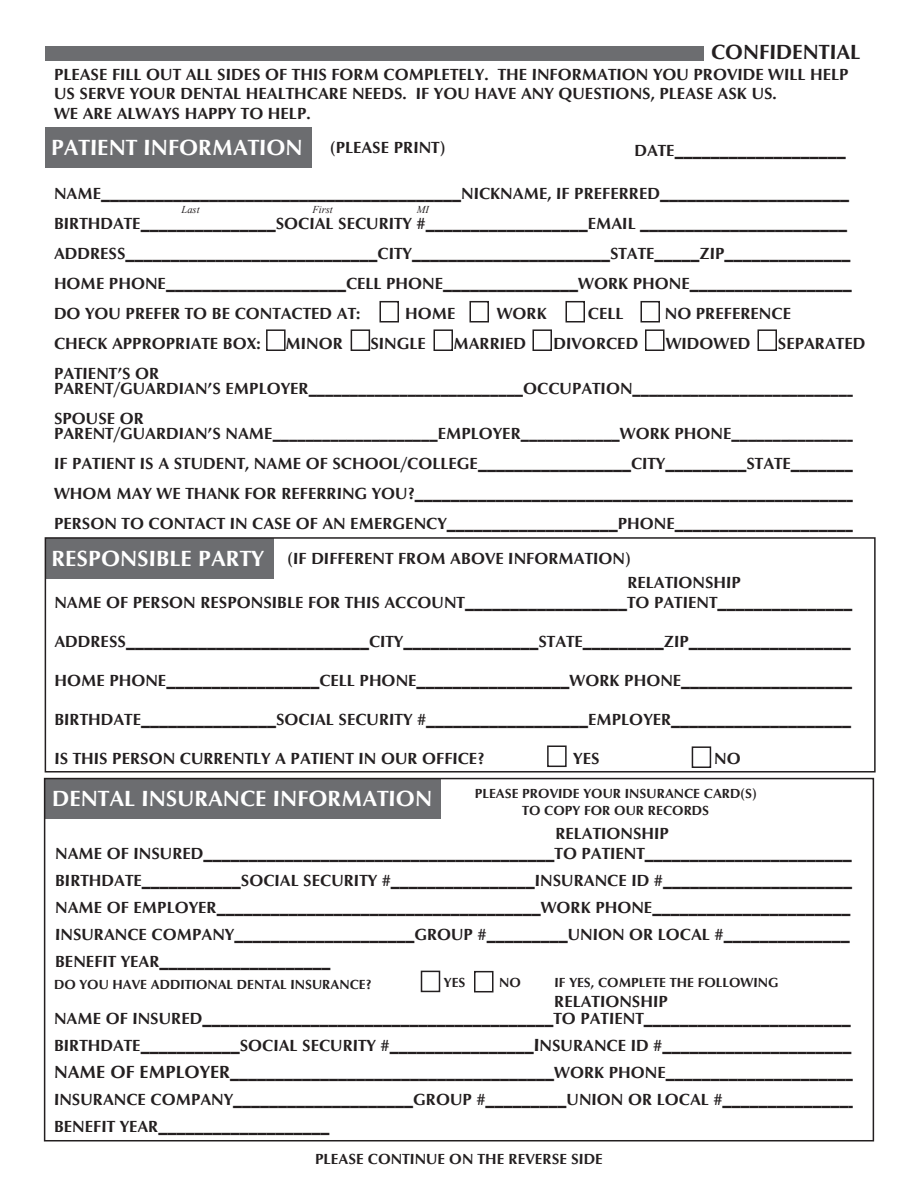
<style>
.page{position:relative;width:918px;height:1188px;background:#fff}
.page>*{position:absolute;margin:0;border:0;box-sizing:border-box;transform-origin:0 0}
.t1{font:700 22.5px "Optimum";color:#fff}
.t2{font:700 21px "Optimum";color:#231f20}
.t3{font:700 18px/27px "Optimum";color:#231f20}
.t4{font:700 16.5px/19.8px "Optimum";color:#231f20}
.t5{font:700 15px "Optimum";color:#231f20}
.t6{font:700 13.5px/16.2px "Optimum";color:#231f20;text-align:center}
.t7{font:italic 10.5px "Times New Roman";color:#231f20}
.s1{font-size:16.5px}
.s2{font-size:18px}
.s3{font-size:22.5px;color:#fff}
</style>
<div class="page">
<div style="left:45px;top:128px;width:266px;height:40px;background:#6c6d70"></div>
<div style="left:45px;top:46px;width:659px;height:16px;background:#6c6d70"></div>
<div style="left:380px;top:301px;width:19px;height:21px;border:2px solid #231f20"></div>
<div style="left:470px;top:301px;width:19px;height:21px;border:2px solid #231f20"></div>
<div style="left:566px;top:301px;width:19px;height:21px;border:2px solid #231f20"></div>
<div style="left:640px;top:301px;width:20px;height:21px;border:2px solid #231f20"></div>
<div style="left:266px;top:329px;width:20px;height:22px;border:2px solid #231f20"></div>
<div style="left:351px;top:329px;width:19px;height:22px;border:2px solid #231f20"></div>
<div style="left:434px;top:329px;width:19px;height:22px;border:2px solid #231f20"></div>
<div style="left:532px;top:329px;width:20px;height:22px;border:2px solid #231f20"></div>
<div style="left:645px;top:329px;width:19px;height:22px;border:2px solid #231f20"></div>
<div style="left:758px;top:329px;width:19px;height:22px;border:2px solid #231f20"></div>
<div style="left:45px;top:778px;width:396px;height:41px;background:#6c6d70"></div>
<div style="left:45px;top:538px;width:229px;height:41px;background:#6c6d70"></div>
<div style="left:547px;top:745px;width:20px;height:22px;border:2px solid #231f20"></div>
<div style="left:692px;top:746px;width:19px;height:22px;border:2px solid #231f20"></div>
<div style="left:421px;top:971px;width:19px;height:21px;border:2px solid #231f20"></div>
<div style="left:474px;top:971px;width:20px;height:21px;border:2px solid #231f20"></div>
<div style="left:45px;top:537px;width:831px;height:236px;border:2px solid #231f20"></div>
<div style="left:44px;top:778px;width:830px;height:363px;border:2px solid #231f20"></div>
<p class="t2" style="left:711px;top:40px;width:151px">CONFIDENTIAL</p>
<p class="t4" style="left:54px;top:64px;width:796px">PLEASE FILL OUT ALL SIDES OF THIS FORM COMPLETELY. THE INFORMATION YOU PROVIDE WILL HELP<br>US SERVE YOUR DENTAL HEALTHCARE NEEDS. IF YOU HAVE ANY QUESTIONS, PLEASE ASK US.<br>WE ARE ALWAYS HAPPY TO HELP.</p>
<p class="t4" style="left:330px;top:137px;width:117px">(PLEASE PRINT)</p>
<p class="t1" style="left:51px;top:134px;width:253px">PATIENT INFORMATION</p>
<p class="t3" style="left:634px;top:136px;width:213px"><span class="s1">DATE</span>___________________</p>
<p class="t3" style="left:54px;top:178px;width:799px;line-height:30px"><span class="s1">NAME</span>________________________________________<span class="s1">NICKNAME, IF PREFERRED</span>_____________________ <span class="s1">BIRTHDATE</span>_______________<span class="s1">SOCIAL SECURITY #</span>__________________<span class="s1">EMAIL</span> _______________________ <span class="s1">ADDRESS</span>____________________________<span class="s1">CITY</span>______________________<span class="s1">STATE</span>_____<span class="s1">ZIP</span>______________ <span class="s1">HOME PHONE</span>____________________<span class="s1">CELL PHONE</span>_______________<span class="s1">WORK PHONE</span>__________________</p>
<p class="t4" style="left:54px;top:304px;width:308px">DO YOU PREFER TO BE CONTACTED AT:</p>
<p class="t4" style="left:405px;top:304px;width:52px">HOME</p>
<p class="t4" style="left:497px;top:304px;width:52px">WORK</p>
<p class="t4" style="left:588px;top:304px;width:37px">CELL</p>
<p class="t4" style="left:665px;top:304px;width:128px">NO PREFERENCE</p>
<p class="t4" style="left:54px;top:334px;width:208px">CHECK APPROPRIATE BOX:</p>
<p class="t4" style="left:286px;top:334px;width:59px">MINOR</p>
<p class="t4" style="left:370px;top:334px;width:57px">SINGLE</p>
<p class="t4" style="left:453px;top:334px;width:74px">MARRIED</p>
<p class="t4" style="left:554px;top:334px;width:86px">DIVORCED</p>
<p class="t4" style="left:666px;top:334px;width:86px">WIDOWED</p>
<p class="t4" style="left:778px;top:334px;width:89px">SEPARATED</p>
<p class="t4" style="left:54px;top:366px;width:803px;line-height:15px">PATIENT’S OR<br>PARENT/GUARDIAN’S EMPLOYER__________________________OCCUPATION___________________________</p>
<p class="t4" style="left:54px;top:411px;width:803px;line-height:15px">SPOUSE OR<br>PARENT/GUARDIAN’S NAME____________________EMPLOYER____________WORK PHONE_______________</p>
<p class="t4" style="left:54px;top:454px;width:801px">IF PATIENT IS A STUDENT, NAME OF SCHOOL/COLLEGE<span class="s2">_________________</span>CITY<span class="s2">_________</span>STATE<span class="s2">_______</span></p>
<p class="t3" style="left:54px;top:480px;width:803px"><span class="s1">WHOM MAY WE THANK FOR REFERRING YOU?</span>_________________________________________________</p>
<p class="t4" style="left:54px;top:514px;width:802px">PERSON TO CONTACT IN CASE OF AN EMERGENCY<span class="s2">___________________</span>PHONE<span class="s2">____________________</span></p>
<p class="t7" style="left:182px;top:202px;width:20px">Last</p>
<p class="t7" style="left:312px;top:202px;width:22px">First</p>
<p class="t7" style="left:417px;top:202px;width:14px">MI</p>
<p class="t4" style="left:51px;top:548px;width:581px"><span class="s3">RESPONSIBLE PARTY</span> (IF DIFFERENT FROM ABOVE INFORMATION)</p>
<p class="t4" style="left:627px;top:573px;width:115px">RELATIONSHIP</p>
<p class="t4" style="left:54px;top:592px;width:800px">NAME OF PERSON RESPONSIBLE FOR THIS ACCOUNT<span class="s2">__________________</span>TO PATIENT<span class="s2">_______________</span></p>
<p class="t3" style="left:54px;top:621px;width:799px;line-height:39px;text-align:justify"><span class="s1">ADDRESS</span>___________________________<span class="s1">CITY</span>_______________<span class="s1">STATE</span>_________<span class="s1">ZIP</span>__________________ <span class="s1">HOME PHONE</span>_________________<span class="s1">CELL PHONE</span>_________________<span class="s1">WORK PHONE</span>___________________ <span class="s1">BIRTHDATE</span>_______________<span class="s1">SOCIAL SECURITY #</span>__________________<span class="s1">EMPLOYER</span>____________________</p>
<p class="t4" style="left:54px;top:748px;width:432px">IS THIS PERSON CURRENTLY A PATIENT IN OUR OFFICE?</p>
<p class="t4" style="left:573px;top:748px;width:28px">YES</p>
<p class="t4" style="left:714px;top:748px;width:28px">NO</p>
<p class="t1" style="left:52px;top:785px;width:382px">DENTAL INSURANCE INFORMATION</p>
<p class="t6" style="left:475px;top:786px;width:284px">PLEASE PROVIDE YOUR INSURANCE CARD(S)<br>TO COPY FOR OUR RECORDS</p>
<p class="t3" style="left:55px;top:839px;width:798px"><span class="s1">NAME OF INSURED</span>_______________________________________<span class="s1">TO PATIENT</span>_______________________ <span class="s1">BIRTHDATE</span>___________<span class="s1">SOCIAL SECURITY #</span>________________<span class="s1">INSURANCE ID #</span>_____________________ <span class="s1">NAME OF EMPLOYER</span>____________________________________<span class="s1">WORK PHONE</span>______________________ <span class="s1">INSURANCE COMPANY</span>____________________<span class="s1">GROUP #</span>_________<span class="s1">UNION OR LOCAL #</span>______________ <span class="s1">BENEFIT YEAR</span>___________________</p>
<p class="t4" style="left:555px;top:824px;width:115px">RELATIONSHIP</p>
<p class="t6" style="left:54px;top:976px;width:319px">DO YOU HAVE ADDITIONAL DENTAL INSURANCE?</p>
<p class="t6" style="left:444px;top:974px;width:23px">YES</p>
<p class="t6" style="left:499px;top:974px;width:23px">NO</p>
<p class="t6" style="left:555px;top:974px;width:225px">IF YES, COMPLETE THE FOLLOWING</p>
<p class="t4" style="left:554px;top:991px;width:115px">RELATIONSHIP</p>
<p class="t3" style="left:54px;top:1005px;width:805px"><span class="s1">NAME OF INSURED</span>_______________________________________<span class="s1">TO PATIENT</span>_______________________ <span class="s1">BIRTHDATE</span>___________<span class="s1">SOCIAL SECURITY #</span>________________I<span class="s1">NSURANCE ID #</span>_____________________ NAME OF EMPLOYER____________________________________<span class="s1">WORK PHONE</span>_____________________ <span class="s1">INSURANCE COMPANY</span>____________________<span class="s1">GROUP #</span>_________<span class="s1">UNION OR LOCAL #</span>_______________ <span class="s1">BENEFIT YEAR</span>___________________</p>
<p class="t5" style="left:315px;top:1150px;width:289px">PLEASE CONTINUE ON THE REVERSE SIDE</p>
</div>
